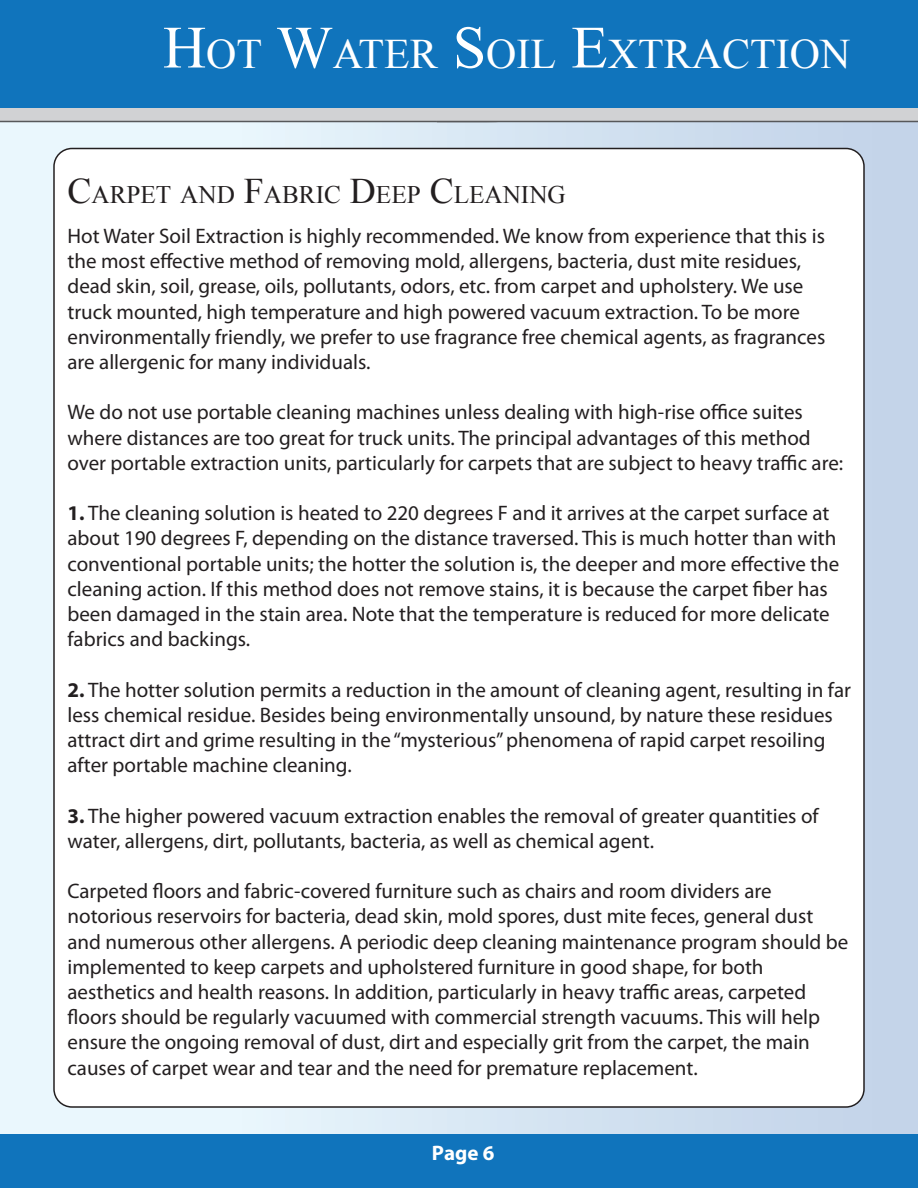
<style>
.page{position:relative;width:918px;height:1188px;background:#fff}
.page>*{position:absolute;margin:0;border:0;box-sizing:border-box;transform-origin:0 0}
.t1{font:42px "Times New Roman";color:#fff}
.t2{font:25.2px "Times New Roman";color:#231f20}
.t3{font:21px/25.2px "Myriad Pro";color:#231f20}
.t4{font:700 21px "Myriad Pro";color:#fff}
.s1{font-size:60px}
.s2{font-size:36px}
.s3{font-weight:700}
</style>
<div class="page">
<div style="left:0;top:0;width:918px;height:1188px;background:linear-gradient(to right,#f0fcff,#c0d1e6)"></div>
<svg style="left:0;top:108px;width:918px;height:14px;background:#cacbcd"></svg>
<hr style="left:437px;top:121px;width:481px;height:1px;background:#57585a">
<div style="left:0;top:0;width:918px;height:108px;background:#1074bc"></div>
<div style="left:54px;top:148px;width:810px;height:959px;background:#fff;border-radius:18px"></div>
<div style="left:0;top:1134px;width:918px;height:54px;background:#1074bc"></div>
<h1 class="t1" style="left:163px;top:28px;width:689px"><span class="s1">H</span>OT <span class="s1">W</span>ATER <span class="s1">S</span>OIL <span class="s1">E</span>XTRACTION</h1>
<p class="t2" style="left:68px;top:179px;width:500px"><span class="s2">C</span>ARPET AND <span class="s2">F</span>ABRIC <span class="s2">D</span>EEP <span class="s2">C</span>LEANING</p>
<p class="t3" style="left:68px;top:225px;width:759px">Hot Water Soil Extraction is highly recommended. We know from experience that this is the most effective method of removing mold, allergens, bacteria, dust mite residues, dead skin, soil, grease, oils, pollutants, odors, etc. from carpet and upholstery. We use truck mounted, high temperature and high powered vacuum extraction. To be more environmentally friendly, we prefer to use fragrance free chemical agents, as fragrances are allergenic for many individuals.</p>
<p class="t3" style="left:68px;top:402px;width:777px">We do not use portable cleaning machines unless dealing with high-rise office suites where distances are too great for truck units. The principal advantages of this method over portable extraction units, particularly for carpets that are subject to heavy traffic are:</p>
<p class="t3" style="left:68px;top:502px;width:773px"><span class="s3">1.</span> The cleaning solution is heated to 220 degrees F and it arrives at the carpet surface at about 190 degrees F, depending on the distance traversed. This is much hotter than with conventional portable units; the hotter the solution is, the deeper and more effective the cleaning action. If this method does not remove stains, it is because the carpet fiber has been damaged in the stain area. Note that the temperature is reduced for more delicate fabrics and backings.</p>
<p class="t3" style="left:68px;top:679px;width:785px"><span class="s3">2.</span> The hotter solution permits a reduction in the amount of cleaning agent, resulting in far less chemical residue. Besides being environmentally unsound, by nature these residues attract dirt and grime resulting in the “mysterious” phenomena of rapid carpet resoiling after portable machine cleaning.</p>
<p class="t3" style="left:68px;top:805px;width:753px"><span class="s3">3.</span> The higher powered vacuum extraction enables the removal of greater quantities of water, allergens, dirt, pollutants, bacteria, as well as chemical agent.</p>
<p class="t3" style="left:68px;top:880px;width:782px">Carpeted floors and fabric-covered furniture such as chairs and room dividers are notorious reservoirs for bacteria, dead skin, mold spores, dust mite feces, general dust and numerous other allergens. A periodic deep cleaning maintenance program should be implemented to keep carpets and upholstered furniture in good shape, for both aesthetics and health reasons. In addition, particularly in heavy traffic areas, carpeted floors should be regularly vacuumed with commercial strength vacuums. This will help ensure the ongoing removal of dust, dirt and especially grit from the carpet, the main causes of carpet wear and tear and the need for premature replacement.</p>
<p class="t4" style="left:432px;top:1139px;width:64px">Page 6</p>
</div>
